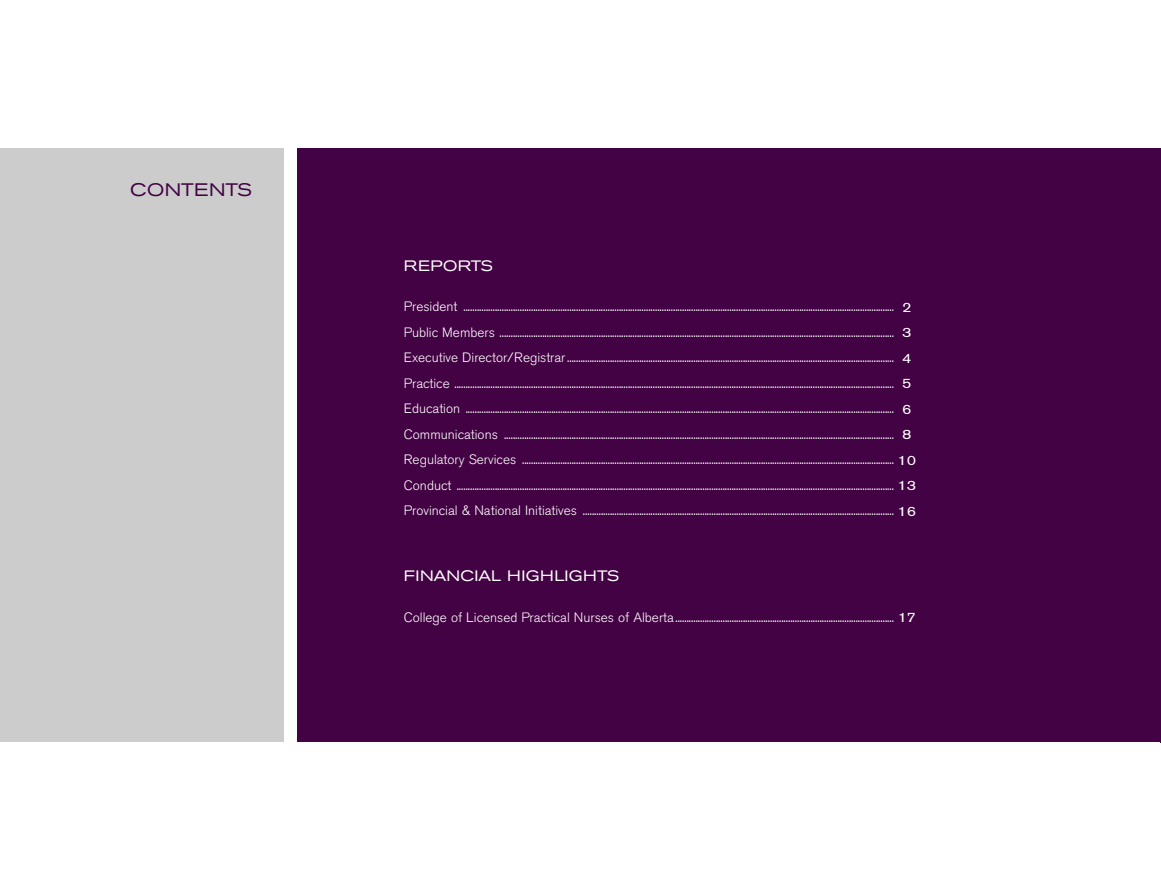
<style>
.page{position:relative;width:1161px;height:891px;background:#fff}
.page>*{position:absolute;margin:0;border:0;box-sizing:border-box;transform-origin:0 0}
.t1{font:expanded 18px "Akzidenz Grotesk BE";color:#430243}
.t2{font:expanded 15px "Akzidenz Grotesk BE";letter-spacing:.02em;color:#fff}
.t3{font:300 13.5px/25.5px "Akzidenz Grotesk BE";color:#fff}
.t4{font:13.5px/25.5px "Akzidenz Grotesk BE";color:#fff;text-align:justify;scale:1.2 1}
.s1{font-weight:400}
</style>
<div class="page">
<div style="left:297px;top:148px;width:864px;height:594px;background:#430243"></div>
<div style="left:0;top:148px;width:284px;height:594px;background:#ccc"></div>
<h1 class="t1" style="left:130px;top:183px;width:123px">CONTENTS</h1>
<p class="t2" style="left:404px;top:260px;width:91px">REPORTS</p>
<p class="t3" style="left:404px;top:295px;width:514px">President ...............................................................................................................................................................................................<br>Public Members ...............................................................................................................................................................................<br>Executive Director/Registrar.................................................................................................................................................<br>Practice ...................................................................................................................................................................................................<br>Education ..............................................................................................................................................................................................<br>Communications .............................................................................................................................................................................<br>Regulatory Services ..................................................................................................................................................................... <span class="s1">10<br></span>Conduct .................................................................................................................................................................................................. <span class="s1">13<br></span>Provincial &amp; National Initiatives .......................................................................................................................................... <span class="s1">16</span></p>
<p class="t4" style="left:902px;top:296px;width:9px">2<br>3<br>4<br>5<br>6<br>8</p>
<p class="t2" style="left:404px;top:570px;width:217px">FINANCIAL HIGHLIGHTS</p>
<p class="t3" style="left:404px;top:606px;width:514px">College of Licensed Practical Nurses of Alberta................................................................................................. <span class="s1">17</span></p>
</div>
